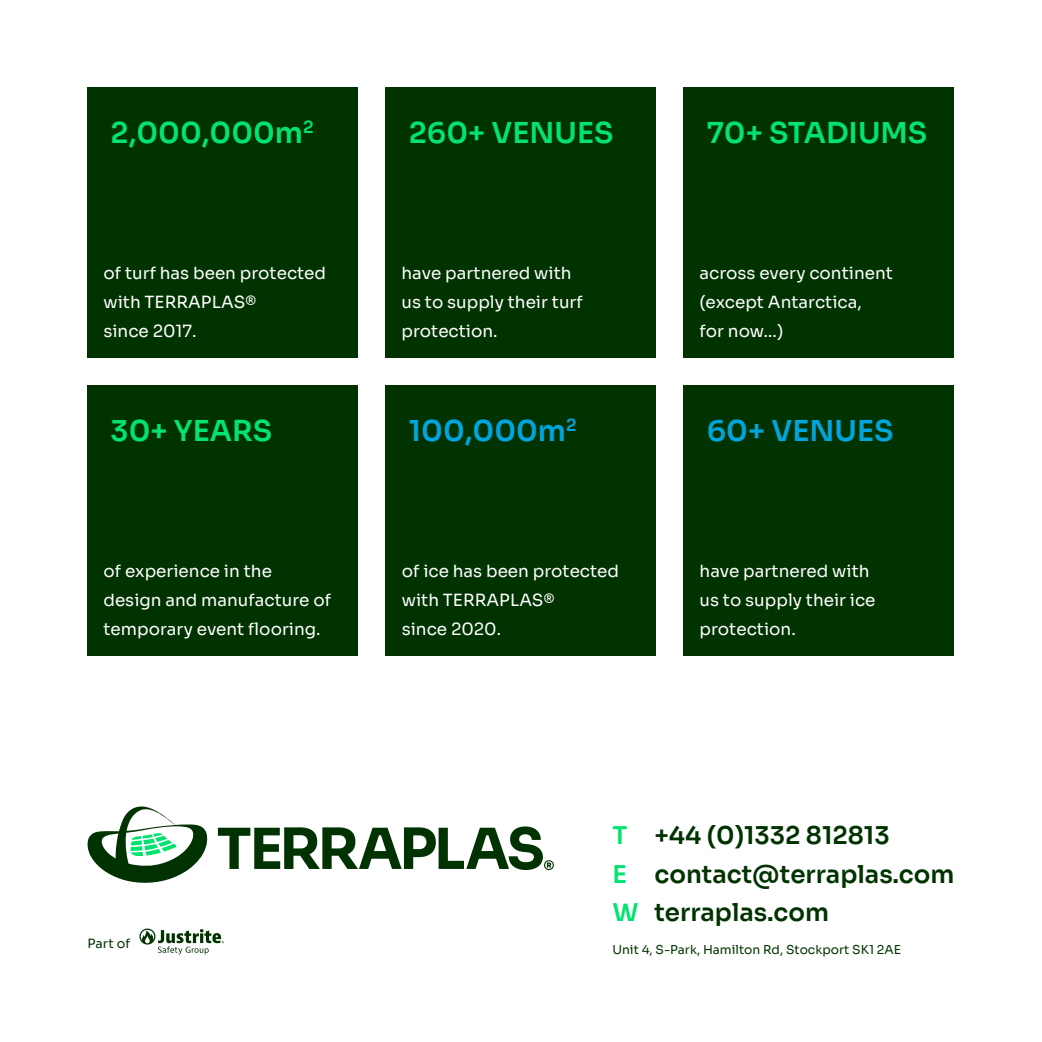
<style>
.page{position:relative;width:1042px;height:1042px;background:#fff}
.page>*{position:absolute;margin:0;border:0;box-sizing:border-box;transform-origin:0 0}
.t1{font:600 28.88px "Sora";color:#02e370}
.t2{font:600 28.88px "Sora";color:#00a5de}
.t3{font:600 24.5px/38.5px "Sora";color:#030}
.t4{font:16.8px/28.9px "Sora";color:#fff}
.t5{font:12.78px "Sora";color:#030}
.t6{font:12.25px "Sora";color:#030}
.s1{color:#02e370}
</style>
<div class="page">
<svg style="left:218px;top:826px;width:336px;height:44px"></svg>
<svg style="left:88px;top:806px;width:120px;height:77px"></svg>
<svg style="left:139px;top:928px;width:85px;height:26px"></svg>
<div style="left:88px;top:88px;width:270px;height:270px;background:#030"></div>
<div style="left:385px;top:88px;width:271px;height:270px;background:#030"></div>
<div style="left:683px;top:88px;width:271px;height:270px;background:#030"></div>
<div style="left:88px;top:385px;width:270px;height:271px;background:#030"></div>
<div style="left:386px;top:385px;width:270px;height:271px;background:#030"></div>
<div style="left:683px;top:385px;width:271px;height:271px;background:#030"></div>
<h1 class="t1" style="left:111px;top:108px;width:204px">2,000,000m<sup>2</sup></h1>
<p class="t4" style="left:103px;top:257px;width:224px">of turf has been protected with TERRAPLAS®<br>since 2017.</p>
<h1 class="t1" style="left:111px;top:406px;width:163px">30+ YEARS</h1>
<p class="t4" style="left:103px;top:555px;width:229px">of experience in the design and manufacture of temporary event flooring.</p>
<h1 class="t1" style="left:409px;top:108px;width:206px">260+ VENUES</h1>
<p class="t4" style="left:401px;top:257px;width:183px">have partnered with us to supply their turf protection.</p>
<h1 class="t2" style="left:409px;top:406px;width:169px">100,000m<sup>2</sup></h1>
<p class="t4" style="left:402px;top:555px;width:219px">of ice has been protected with TERRAPLAS®<br>since 2020.</p>
<h1 class="t1" style="left:707px;top:108px;width:222px">70+ STADIUMS</h1>
<p class="t4" style="left:699px;top:257px;width:195px">across every continent (except Antarctica,<br>for now…)</p>
<h1 class="t2" style="left:707px;top:406px;width:188px">60+ VENUES</h1>
<p class="t4" style="left:699px;top:555px;width:177px">have partnered with us to supply their ice protection.</p>
<p class="t5" style="left:88px;top:932px;width:44px">Part of</p>
<h2 class="t3" style="left:612px;top:814px;width:343px"><span class="s1">T</span> +44 (0)1332 812813<br><span class="s1">E</span> contact@terraplas.com<br><span class="s1">W</span> terraplas.com</h2>
<p class="t6" style="left:612px;top:940px;width:290px">Unit 4, S-Park, Hamilton Rd, Stockport SK1 2AE</p>
</div>
